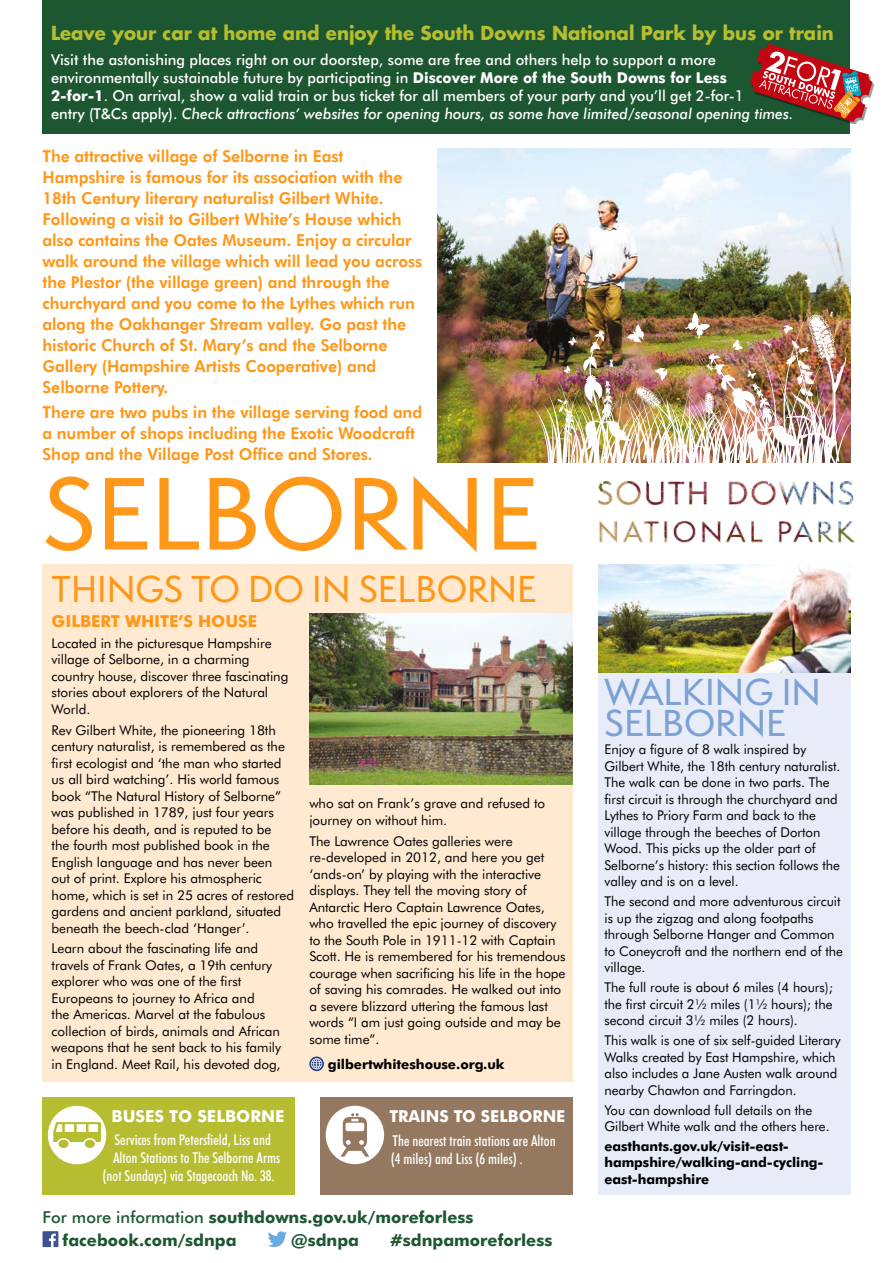
<style>
.page{position:relative;width:893px;height:1263px;background:#fff}
.page>*{position:absolute;margin:0;border:0;box-sizing:border-box;transform-origin:0 0}
.t1{font:500 94.5px "Semplicita Pro";color:#ff9819}
.t2{font:500 34.5px "Semplicita Pro";color:#ff9819}
.t3{font:500 34.5px/31.5px "Semplicita Pro";color:#7ca1d4}
.t4{font:700 18.75px "Futura";color:#b7bd30}
.t5{font:800 16.5px/21px "Futura BT";letter-spacing:-.005em;color:#ff9819;scale:.96 1}
.t6{font:700 16.5px/22.5px "Futura BT";color:#1d5732}
.t7{font:700 16.5px "Futura BT";color:#fff}
.t8{font:700 16.5px "Futura BT";letter-spacing:-.005em;color:#ff9819}
.t9{font:500 15px/18px "Futura BT";color:#fff}
.t10{font:500 condensed 15px/18px "Futura BT";color:#fff}
.t11{font:13.5px/16.5px "Futura BT";letter-spacing:-.005em;color:#000}
.t12{font:700 13.5px/16.5px "Futura BT";letter-spacing:-.005em;color:#000}
.s1{font-weight:700}
.s2{font-style:italic}
.s3{font-weight:500}
</style>
<div class="page">
<div style="left:598px;top:564px;width:252px;height:631px;background:#e7ecf8"></div>
<img style="left:598px;top:564px;width:252px;height:108px">
<div style="left:320px;top:1098px;width:253px;height:97px;background:#947960"></div>
<div style="left:326px;top:1106px;width:58px;height:58px;background:#fff;border-radius:50%"></div>
<svg style="left:340px;top:1113px;width:29px;height:44px"></svg>
<div style="left:43px;top:1098px;width:252px;height:97px;background:#b7bd30"></div>
<div style="left:48px;top:1106px;width:58px;height:58px;background:#fff;border-radius:50%"></div>
<svg style="left:53px;top:1122px;width:48px;height:26px"></svg>
<div style="left:43px;top:564px;width:530px;height:518px;background:#ffead1"></div>
<img style="left:309px;top:614px;width:264px;height:170px">
<div style="left:43px;top:1231px;width:15px;height:16px;background:#3e5293"></div>
<svg style="left:49px;top:1233px;width:7px;height:14px"></svg>
<svg style="left:268px;top:1231px;width:19px;height:16px"></svg>
<div style="left:43px;top:0;width:807px;height:134px;background:#1d5732"></div>
<div style="left:751px;top:45px;width:123px;height:79px;background:#000;opacity:.4"></div>
<svg style="left:750px;top:44px;width:122px;height:78px"></svg>
<img style="left:597px;top:490px;width:258px;height:53px">
<img style="left:438px;top:149px;width:412px;height:313px">
<svg style="left:804px;top:279px;width:8px;height:7px"></svg>
<img style="left:532px;top:293px;width:321px;height:197px">
<svg style="left:309px;top:1056px;width:15px;height:15px"></svg>
<svg style="left:310px;top:1058px;width:13px;height:12px"></svg>
<h3 class="t4" style="left:51px;top:20px;width:784px">Leave your car at home and enjoy the South Downs National Park by bus or train</h3>
<p class="t9" style="left:51px;top:50px;width:744px">Visit the astonishing places right on our doorstep, some are free and others help to support a more environmentally sustainable future by participating in <span class="s1">Discover More of the South Downs for Less<br>2-for-1</span>. On arrival, show a valid train or bus ticket for all members of your party and you’ll get 2-for-1<br>entry (T&amp;Cs apply). <span class="s2">Check attractions’ websites for opening hours, as some have limited/seasonal opening times.</span></p>
<p class="t5" style="left:43px;top:145px;width:397px">The attractive village of Selborne in East Hampshire is famous for its association with the 18th Century literary naturalist Gilbert White.<br>Following a visit to Gilbert White’s House which also contains the Oates Museum. Enjoy a circular walk around the village which will lead you across the Plestor (the village green) and through the churchyard and you come to the Lythes which run along the Oakhanger Stream valley. Go past the historic Church of St. Mary’s and the Selborne Gallery (Hampshire Artists Cooperative) and Selborne Pottery.</p>
<p class="t5" style="left:43px;top:402px;width:397px">There are two pubs in the village serving food and a number of shops including the Exotic Woodcraft<br>Shop and the Village Post Office and Stores.</p>
<h1 class="t1" style="left:43px;top:447px;width:499px">SELBORNE</h1>
<h2 class="t2" style="left:52px;top:565px;width:487px">THINGS TO DO IN SELBORNE</h2>
<p class="t8" style="left:52px;top:611px;width:207px">GILBERT WHITE’S HOUSE</p>
<p class="t11" style="left:52px;top:635px;width:238px">Located in the picturesque Hampshire village of Selborne, in a charming country house, discover three fascinating stories about explorers of the Natural<br>World.</p>
<p class="t11" style="left:52px;top:721px;width:244px">Rev Gilbert White, the pioneering 18th century naturalist, is remembered as the first ecologist and ‘the man who started us all bird watching’. His world famous book “The Natural History of Selborne” was published in 1789, just four years before his death, and is reputed to be<br>the fourth most published book in the English language and has never been<br>out of print. Explore his atmospheric home, which is set in 25 acres of restored gardens and ancient parkland, situated beneath the beech-clad ‘Hanger’.</p>
<p class="t11" style="left:52px;top:940px;width:231px">Learn about the fascinating life and travels of Frank Oates, a 19th century explorer who was one of the first Europeans to journey to Africa and<br>the Americas. Marvel at the fabulous collection of birds, animals and African weapons that he sent back to his family in England. Meet Rail, his devoted dog,</p>
<p class="t11" style="left:309px;top:795px;width:237px">who sat on Frank’s grave and refused to journey on without him.</p>
<p class="t11" style="left:309px;top:832px;width:258px">The Lawrence Oates galleries were re-developed in 2012, and here you get ‘ands-on’ by playing with the interactive displays. They tell the moving story of Antarctic Hero Captain Lawrence Oates, who travelled the epic journey of discovery to the South Pole in 1911-12 with Captain Scott. He is remembered for his tremendous courage when sacrificing his life in the hope of saving his comrades. He walked out into a severe blizzard uttering the famous last words “I am just going outside and may be some time”.</p>
<p class="t12" style="left:328px;top:1055px;width:178px">gilbertwhiteshouse.org.uk</p>
<p class="t7" style="left:112px;top:1106px;width:174px">BUSES TO SELBORNE</p>
<p class="t10" style="left:115px;top:1130px;width:158px">Services from Petersfield, Liss and</p>
<p class="t10" style="left:113px;top:1148px;width:169px">Alton Stations to The Selborne Arms</p>
<p class="t10" style="left:103px;top:1166px;width:173px">(not Sundays) via Stagecoach No. 38.</p>
<p class="t7" style="left:389px;top:1106px;width:178px">TRAINS TO SELBORNE</p>
<p class="t10" style="left:391px;top:1131px;width:166px">The nearest train stations are Alton (4 miles) and Liss (6 miles) .</p>
<p class="t6" style="left:63px;top:1206px;width:412px;text-indent:-20px"><span class="s3">For more information</span> southdowns.gov.uk/moreforless facebook.com/sdnpa</p>
<p class="t6" style="left:291px;top:1228px;width:69px">@sdnpa</p>
<p class="t6" style="left:390px;top:1228px;width:164px">#sdnpamoreforless</p>
<h2 class="t3" style="left:604px;top:676px;width:218px">WALKING IN<br>SELBORNE</h2>
<p class="t11" style="left:604px;top:741px;width:237px">Enjoy a figure of 8 walk inspired by Gilbert White, the 18th century naturalist.<br>The walk can be done in two parts. The first circuit is through the churchyard and Lythes to Priory Farm and back to the village through the beeches of Dorton Wood. This picks up the older part of Selborne’s history: this section follows the valley and is on a level.</p>
<p class="t11" style="left:604px;top:893px;width:240px">The second and more adventurous circuit is up the zigzag and along footpaths through Selborne Hanger and Common to Coneycroft and the northern end of the village.</p>
<p class="t11" style="left:604px;top:979px;width:230px;text-align:justify">The full route is about 6 miles (4 hours); the first circuit 2½ miles (1½ hours); the second circuit 3½ miles (2 hours).</p>
<p class="t11" style="left:604px;top:1032px;width:238px">This walk is one of six self-guided Literary Walks created by East Hampshire, which also includes a Jane Austen walk around nearby Chawton and Farringdon.</p>
<p class="t11" style="left:604px;top:1101px;width:227px">You can download full details on the<br>Gilbert White walk and the others here.</p>
<p class="t12" style="left:604px;top:1138px;width:221px">easthants.gov.uk/visit-east&shy;hampshire/walking-and-cycling&shy;east-hampshire</p>
</div>
